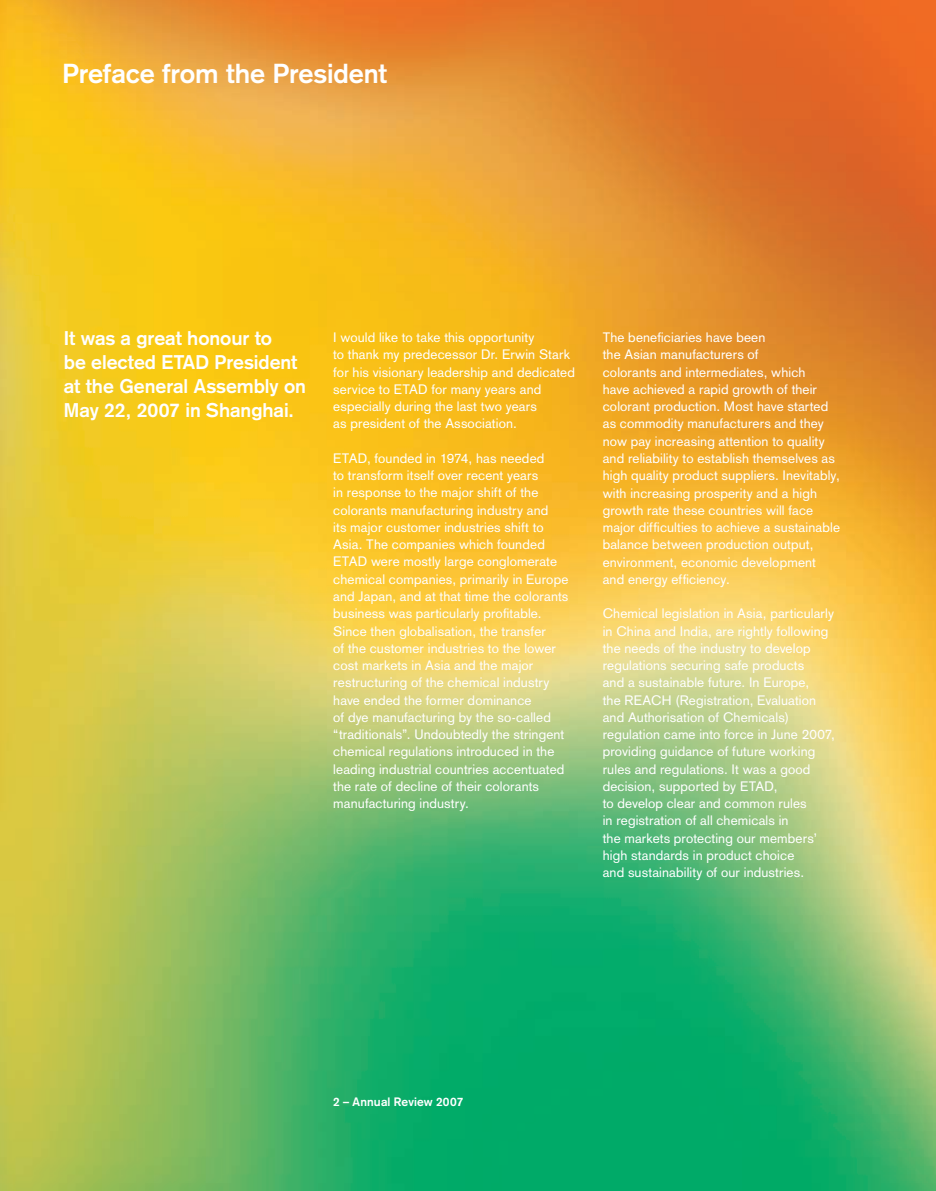
<style>
.page{position:relative;width:936px;height:1191px;background:#fff}
.page>*{position:absolute;margin:0;border:0;box-sizing:border-box;transform-origin:0 0}
.t1{font:700 27px "Akzidenz Grotesk";letter-spacing:-.005em;color:#fff}
.t2{font:700 19.5px/24px "Akzidenz Grotesk";letter-spacing:-.005em;color:#fff}
.t3{font:13.5px/17.2px "Akzidenz Grotesk";letter-spacing:.01em;color:#fff}
.t4{font:700 12px "Akzidenz Grotesk";letter-spacing:.015em;color:#fff}
</style>
<div class="page">
<img style="left:0;top:0;width:935px;height:1191px">
<h1 class="t1" style="left:62px;top:58px;width:326px">Preface from the President</h1>
<h2 class="t2" style="left:64px;top:326px;width:244px">It was a great honour to<br>be elected ETAD President at the General Assembly on<br>May 22, 2007 in Shanghai.</h2>
<p class="t3" style="left:333px;top:329px;width:243px">I would like to take this opportunity<br>to thank my predecessor Dr. Erwin Stark for his visionary leadership and dedicated service to ETAD for many years and especially during the last two years<br>as president of the Association.</p>
<p class="t3" style="left:333px;top:449px;width:237px">ETAD, founded in 1974, has needed<br>to transform itself over recent years<br>in response to the major shift of the colorants manufacturing industry and<br>its major customer industries shift to Asia. The companies which founded ETAD were mostly large conglomerate chemical companies, primarily in Europe and Japan, and at that time the colorants business was particularly profitable.<br>Since then globalisation, the transfer<br>of the customer industries to the lower cost markets in Asia and the major restructuring of the chemical industry have ended the former dominance<br>of dye manufacturing by the so-called “traditionals”. Undoubtedly the stringent chemical regulations introduced in the leading industrial countries accentuated the rate of decline of their colorants manufacturing industry.</p>
<p class="t3" style="left:602px;top:329px;width:239px">The beneficiaries have been<br>the Asian manufacturers of<br>colorants and intermediates, which<br>have achieved a rapid growth of their colorant production. Most have started as commodity manufacturers and they now pay increasing attention to quality and reliability to establish themselves as high quality product suppliers. Inevitably, with increasing prosperity and a high growth rate these countries will face major difficulties to achieve a sustainable balance between production output, environment, economic development and energy efficiency.</p>
<p class="t3" style="left:602px;top:605px;width:234px">Chemical legislation in Asia, particularly in China and India, are rightly following the needs of the industry to develop regulations securing safe products<br>and a sustainable future. In Europe,<br>the REACH (Registration, Evaluation and Authorisation of Chemicals) regulation came into force in June 2007, providing guidance of future working rules and regulations. It was a good decision, supported by ETAD,<br>to develop clear and common rules<br>in registration of all chemicals in<br>the markets protecting our members’ high standards in product choice<br>and sustainability of our industries.</p>
<p class="t4" style="left:333px;top:1094px;width:132px">2 – Annual Review 2007</p>
</div>
